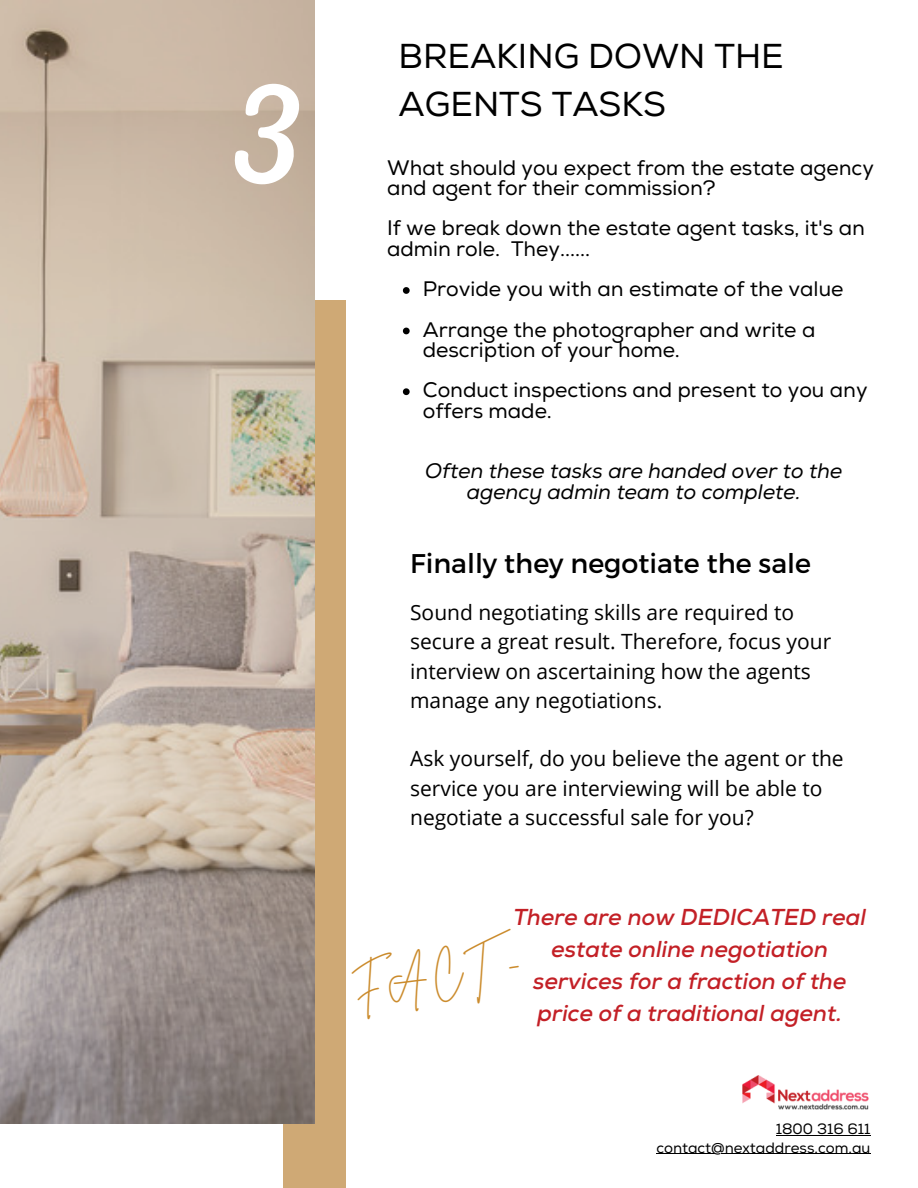
<style>
.page{position:relative;width:918px;height:1188px;background:#fff}
.page>*{position:absolute;margin:0;border:0;box-sizing:border-box;transform-origin:0 0}
.t1{font:150px "Nexa Script";color:#fff}
.t2{font:38.7px "Brittany Signature";color:#cb8b2c}
.t3{font:34.5px/47.2px "Nexa";color:#000}
.t4{font:27px "Montserrat";color:#000}
.t5{font:italic 700 22.95px/32px "Nexa";color:#c32026;text-align:center}
.t6{font:21px/40.5px "Nexa";color:#000}
.t7{font:21px/29.2px "Open Sans";color:#000}
.t8{font:italic 21px/20.2px "Nexa";color:#000;text-align:center}
.t9{font:15px/18.6px "Nexa";color:#000;text-align:right}
</style>
<div class="page">
<div style="left:283px;top:300px;width:63px;height:888px;background:#cfa975"></div>
<svg style="left:403px;top:287px;width:7px;height:7px"></svg>
<svg style="left:403px;top:328px;width:7px;height:6px"></svg>
<svg style="left:403px;top:388px;width:7px;height:7px"></svg>
<svg style="left:0;top:0;width:315px;height:1124px;background:#bcad9f"></svg>
<hr style="left:776px;top:1135px;width:95px;height:1px;background:#000">
<hr style="left:656px;top:1154px;width:215px;height:1px;background:#000">
<img style="left:742px;top:1075px;width:127px;height:35px">
<h1 class="t1" style="left:230px;top:47px;width:75px">3</h1>
<h3 class="t3" style="left:399px;top:34px;width:387px">BREAKING DOWN THE<br>AGENTS TASKS</h3>
<p class="t6" style="left:387px;top:158px;width:488px;line-height:20.2px">What should you expect from the estate agency and agent for their commission?</p>
<p class="t6" style="left:387px;top:219px;width:479px;line-height:20.2px">If we break down the estate agent tasks, it's an admin role. They......</p>
<p class="t6" style="left:423px;top:269px;width:422px">Provide you with an estimate of the value<br>Arrange the photographer and write a</p>
<p class="t6" style="left:423px;top:330px;width:446px">description of your home.<br>Conduct inspections and present to you any</p>
<p class="t6" style="left:423px;top:391px;width:131px">offers made.</p>
<p class="t8" style="left:425px;top:462px;width:419px">Often these tasks are handed over to the agency admin team to complete.</p>
<p class="t4" style="left:410px;top:545px;width:402px">Finally they negotiate the sale</p>
<p class="t7" style="left:410px;top:597px;width:423px">Sound negotiating skills are required to secure a great result. Therefore, focus your interview on ascertaining how the agents manage any negotiations.</p>
<p class="t7" style="left:410px;top:744px;width:435px">Ask yourself, do you believe the agent or the service you are interviewing will be able to negotiate a successful sale for you?</p>
<p class="t5" style="left:513px;top:902px;width:354px">There are now DEDICATED real estate online negotiation services for a fraction of the price of a traditional agent.</p>
<h2 class="t2" style="left:348px;top:963px;width:172px;rotate:-9deg">FACT -</h2>
<p class="t9" style="left:656px;top:1120px;width:216px">1800 316 611 contact@nextaddress.com.au</p>
</div>
